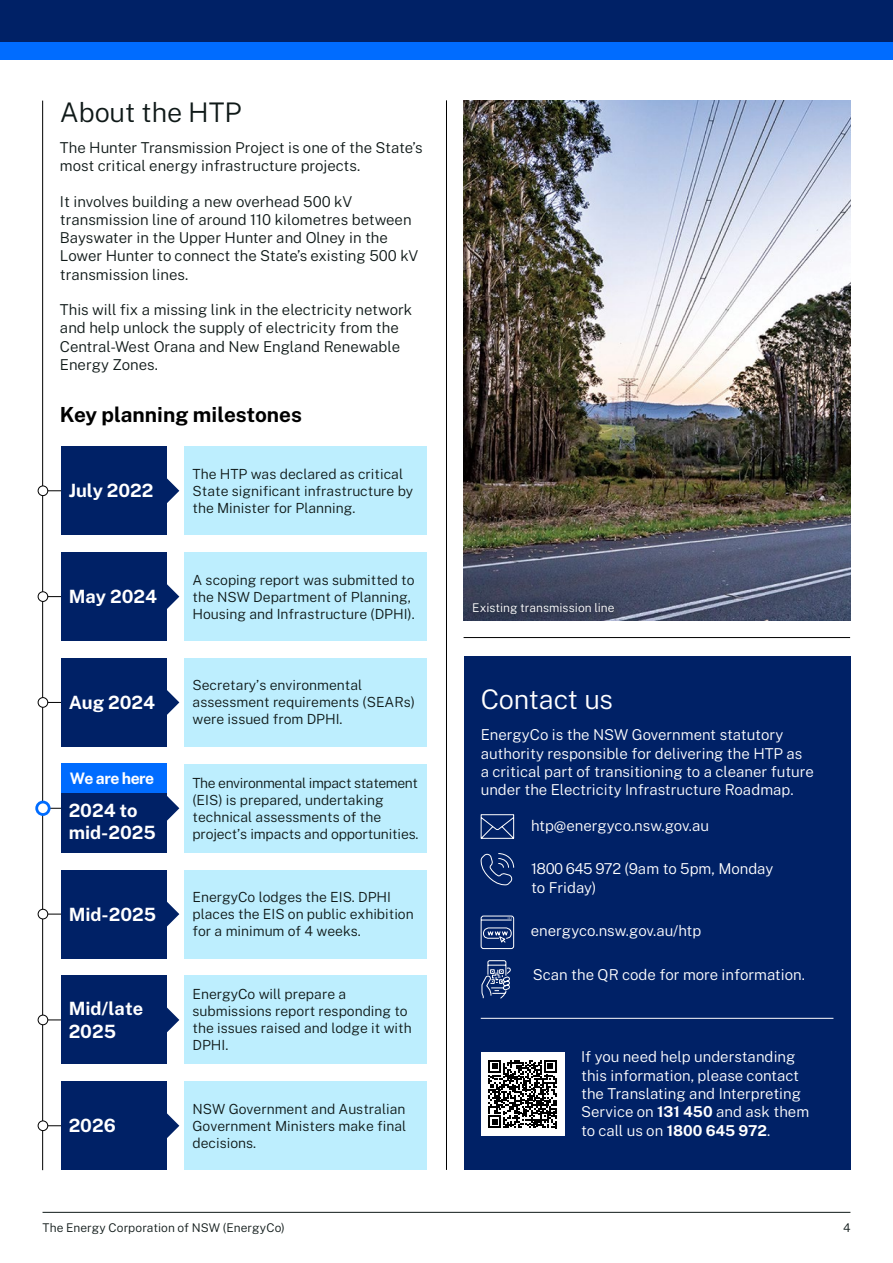
<style>
.page{position:relative;width:893px;height:1263px;background:#fff}
.page>*{position:absolute;margin:0;border:0;box-sizing:border-box;transform-origin:0 0}
.t1{font:300 27px "Public Sans";letter-spacing:-.005em;color:#0f1918}
.t2{font:300 27px "Public Sans";letter-spacing:-.005em;color:#fff}
.t3{font:700 20.85px "Public Sans";color:#000}
.t4{font:700 18.3px/22.4px "Public Sans";color:#fff}
.t5{font:700 15.75px "Public Sans";letter-spacing:-.03em;color:#fff}
.t6{font:300 15px/18.3px "Public Sans";color:#fff}
.t7{font:300 15px/18.3px "Public Sans";color:#0f1918}
.t8{font:300 13.95px/17px "Public Sans";color:#0f1918}
.t9{font:300 12px "Public Sans";letter-spacing:.005em;color:#0f1918}
.t10{font:300 12px "Public Sans";color:#fff}
.s1{font-weight:700}
</style>
<div class="page">
<div style="left:464px;top:656px;width:386px;height:513px;background:#002166"></div>
<hr style="left:42px;top:101px;width:1px;height:1069px;background:#000">
<svg style="left:48px;top:490px;width:13px;height:1px"></svg>
<svg style="left:48px;top:1125px;width:13px;height:1px"></svg>
<svg style="left:48px;top:596px;width:13px;height:1px"></svg>
<svg style="left:48px;top:702px;width:13px;height:1px"></svg>
<svg style="left:48px;top:1020px;width:13px;height:1px"></svg>
<svg style="left:48px;top:914px;width:13px;height:1px"></svg>
<div style="left:185px;top:446px;width:242px;height:89px;background:#bdeefe"></div>
<div style="left:185px;top:1081px;width:242px;height:89px;background:#bdeefe"></div>
<div style="left:185px;top:552px;width:242px;height:89px;background:#bdeefe"></div>
<div style="left:185px;top:658px;width:242px;height:89px;background:#bdeefe"></div>
<div style="left:185px;top:975px;width:242px;height:89px;background:#bdeefe"></div>
<div style="left:185px;top:870px;width:242px;height:88px;background:#bdeefe"></div>
<div style="left:185px;top:764px;width:242px;height:89px;background:#bdeefe"></div>
<div style="left:61px;top:446px;width:106px;height:89px;background:#002166"></div>
<div style="left:61px;top:552px;width:106px;height:89px;background:#002166"></div>
<div style="left:61px;top:658px;width:106px;height:89px;background:#002166"></div>
<div style="left:61px;top:764px;width:106px;height:89px;background:#002166"></div>
<div style="left:61px;top:870px;width:106px;height:88px;background:#002166"></div>
<div style="left:61px;top:975px;width:106px;height:89px;background:#002166"></div>
<div style="left:61px;top:1081px;width:106px;height:88px;background:#002166"></div>
<svg style="left:167px;top:478px;width:12px;height:25px"></svg>
<svg style="left:167px;top:1113px;width:12px;height:25px"></svg>
<svg style="left:167px;top:584px;width:12px;height:25px"></svg>
<svg style="left:167px;top:690px;width:12px;height:25px"></svg>
<svg style="left:167px;top:1007px;width:12px;height:25px"></svg>
<svg style="left:167px;top:902px;width:12px;height:25px"></svg>
<svg style="left:167px;top:796px;width:12px;height:25px"></svg>
<div style="left:61px;top:764px;width:106px;height:29px;background:#006cff"></div>
<hr style="left:43px;top:1212px;width:807px;height:1px;background:#0f1918">
<hr style="left:481px;top:1018px;width:352px;height:1px;background:#fff">
<hr style="left:464px;top:637px;width:386px;height:1px;background:#000">
<hr style="left:446px;top:100px;width:1px;height:1070px;background:#000">
<div style="left:481px;top:1052px;width:83px;height:83px;background:#fff"></div>
<div style="left:0;top:0;width:893px;height:43px;background:#002166"></div>
<div style="left:0;top:43px;width:893px;height:17px;background:#006cff"></div>
<img style="left:464px;top:100px;width:386px;height:520px">
<div style="left:462px;top:591px;width:163px;height:34px;background:#000;opacity:.75"></div>
<svg style="left:480px;top:814px;width:35px;height:25px"></svg>
<svg style="left:480px;top:853px;width:34px;height:33px"></svg>
<svg style="left:480px;top:915px;width:34px;height:34px"></svg>
<svg style="left:481px;top:960px;width:30px;height:39px"></svg>
<svg style="left:488px;top:1060px;width:69px;height:68px"></svg>
<div style="left:38px;top:486px;width:10px;height:10px;background:#fff;border-radius:50%"></div>
<div style="left:38px;top:1121px;width:10px;height:9px;background:#fff;border-radius:50%"></div>
<div style="left:38px;top:592px;width:10px;height:9px;background:#fff;border-radius:50%"></div>
<div style="left:38px;top:698px;width:10px;height:9px;background:#fff;border-radius:50%"></div>
<div style="left:38px;top:1015px;width:10px;height:10px;background:#fff;border-radius:50%"></div>
<div style="left:38px;top:909px;width:10px;height:10px;background:#fff;border-radius:50%"></div>
<div style="left:37px;top:802px;width:12px;height:12px;background:#fff;border-radius:50%"></div>
<div style="left:38px;top:486px;width:10px;height:10px;border:1px solid #000;border-radius:50%"></div>
<div style="left:38px;top:1121px;width:10px;height:10px;border:1px solid #000;border-radius:50%"></div>
<div style="left:38px;top:591px;width:10px;height:11px;border:1px solid #000;border-radius:50%"></div>
<div style="left:38px;top:697px;width:10px;height:10px;border:1px solid #000;border-radius:50%"></div>
<div style="left:38px;top:1015px;width:10px;height:10px;border:1px solid #000;border-radius:50%"></div>
<div style="left:38px;top:909px;width:10px;height:10px;border:1px solid #000;border-radius:50%"></div>
<div style="left:35px;top:801px;width:16px;height:15px;border:3px solid #006cff;border-radius:50%"></div>
<h2 class="t1" style="left:60px;top:93px;width:183px">About the HTP</h2>
<p class="t7" style="left:60px;top:137px;width:364px">The Hunter Transmission Project is one of the State’s most critical energy infrastructure projects.</p>
<p class="t7" style="left:60px;top:191px;width:360px">It involves building a new overhead 500 kV transmission line of around 110 kilometres between Bayswater in the Upper Hunter and Olney in the Lower Hunter to connect the State’s existing 500 kV transmission lines.</p>
<p class="t7" style="left:60px;top:300px;width:354px">This will fix a missing link in the electricity network and help unlock the supply of electricity from the Central-West Orana and New England Renewable Energy Zones.</p>
<h3 class="t3" style="left:60px;top:399px;width:243px">Key planning milestones</h3>
<p class="t4" style="left:69px;top:478px;width:86px">July 2022</p>
<p class="t4" style="left:69px;top:584px;width:90px">May 2024</p>
<p class="t4" style="left:69px;top:690px;width:88px">Aug 2024</p>
<p class="t5" style="left:70px;top:767px;width:86px">We are here</p>
<p class="t4" style="left:69px;top:798px;width:89px">2024 to mid-2025</p>
<p class="t4" style="left:69px;top:902px;width:89px">Mid-2025</p>
<p class="t4" style="left:69px;top:996px;width:76px">Mid/late<br>2025</p>
<p class="t4" style="left:69px;top:1113px;width:49px">2026</p>
<p class="t8" style="left:193px;top:464px;width:222px">The HTP was declared as critical<br>State significant infrastructure by the Minister for Planning.</p>
<p class="t8" style="left:193px;top:570px;width:224px">A scoping report was submitted to the NSW Department of Planning,<br>Housing and Infrastructure (DPHI).</p>
<p class="t8" style="left:193px;top:676px;width:224px">Secretary’s environmental assessment requirements (SEARs) were issued from DPHI.</p>
<p class="t8" style="left:193px;top:773px;width:228px">The environmental impact statement (EIS) is prepared, undertaking technical assessments of the project’s impacts and opportunities.</p>
<p class="t8" style="left:193px;top:888px;width:223px">EnergyCo lodges the EIS. DPHI places the EIS on public exhibition for a minimum of 4 weeks.</p>
<p class="t8" style="left:193px;top:985px;width:221px">EnergyCo will prepare a submissions report responding to the issues raised and lodge it with<br>DPHI.</p>
<p class="t8" style="left:193px;top:1099px;width:215px;text-align:justify">NSW Government and Australian Government Ministers make final decisions.</p>
<p class="t10" style="left:472px;top:599px;width:144px">Existing transmission line</p>
<h2 class="t2" style="left:481px;top:680px;width:134px">Contact us</h2>
<p class="t6" style="left:481px;top:725px;width:335px">EnergyCo is the NSW Government statutory authority responsible for delivering the HTP as a critical part of transitioning to a cleaner future under the Electricity Infrastructure Roadmap.</p>
<p class="t6" style="left:531px;top:815px;width:179px">htp@energyco.nsw.gov.au</p>
<p class="t6" style="left:531px;top:859px;width:244px">1800 645 972 (9am to 5pm, Monday to Friday)</p>
<p class="t6" style="left:531px;top:921px;width:172px">energyco.nsw.gov.au/htp</p>
<p class="t6" style="left:533px;top:965px;width:274px">Scan the QR code for more information.</p>
<p class="t6" style="left:581px;top:1047px;width:230px">If you need help understanding this information, please contact the Translating and Interpreting<br>Service on <span class="s1">131 450</span> and ask them to call us on <span class="s1">1800 645 972</span>.</p>
<p class="t9" style="left:43px;top:1219px;width:244px">The Energy Corporation of NSW (EnergyCo)</p>
<p class="t9" style="left:843px;top:1219px;width:9px">4</p>
</div>
